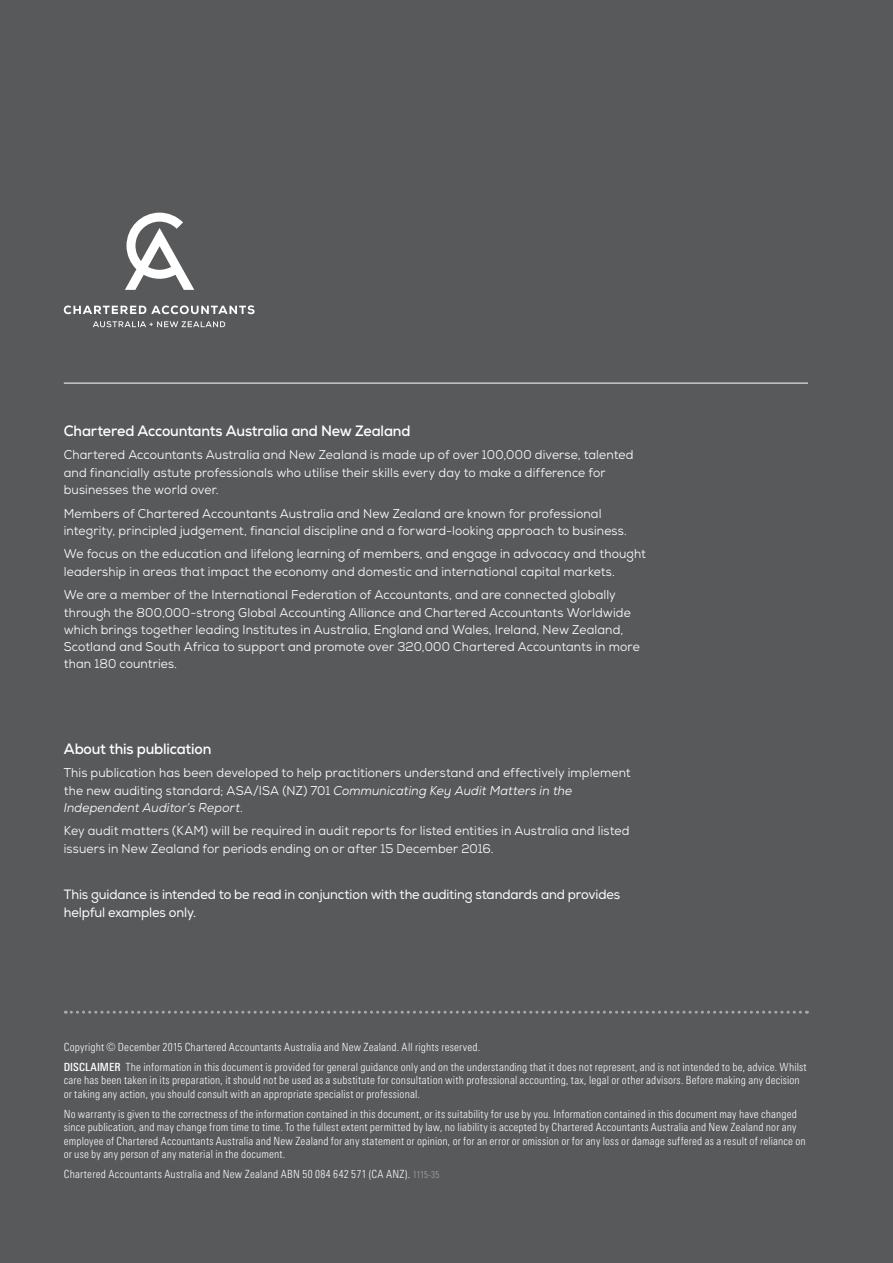
<style>
.page{position:relative;width:893px;height:1263px;background:#58595b}
.page>*{position:absolute;margin:0;border:0;box-sizing:border-box;transform-origin:0 0}
.t1{font:700 15px "Nexa";letter-spacing:-.01em;color:#fff;scale:.95 1}
.t2{font:13.5px/18px "Nexa";letter-spacing:-.01em;color:#fff;scale:.95 1}
.t3{font:12.75px/17.2px "Nexa";letter-spacing:.01em;color:#fff;scale:.95 1}
.t4{font:300 condensed 11.25px/13.5px "Linotype Univers";letter-spacing:.015em;color:#fff}
.s1{font-style:italic}
.s2{font-weight:500}
.s3{font-size:9.75px;color:#a7a9ac}
</style>
<div class="page">
<svg style="left:125px;top:213px;width:69px;height:77px"></svg>
<svg style="left:64px;top:305px;width:191px;height:9px"></svg>
<svg style="left:93px;top:321px;width:132px;height:6px"></svg>
<hr style="left:64px;top:383px;width:744px;height:1px;background:#fff">
<svg style="left:65px;top:1011px;width:742px;height:3px"></svg>
<p class="t1" style="left:64px;top:421px;width:366px">Chartered Accountants Australia and New Zealand</p>
<p class="t3" style="left:64px;top:446px;width:601px">Chartered Accountants Australia and New Zealand is made up of over 100,000 diverse, talented and financially astute professionals who utilise their skills every day to make a difference for businesses the world over.</p>
<p class="t3" style="left:64px;top:504px;width:594px">Members of Chartered Accountants Australia and New Zealand are known for professional integrity, principled judgement, financial discipline and a forward-looking approach to business.</p>
<p class="t3" style="left:64px;top:545px;width:614px">We focus on the education and lifelong learning of members, and engage in advocacy and thought leadership in areas that impact the economy and domestic and international capital markets.</p>
<p class="t3" style="left:64px;top:586px;width:608px">We are a member of the International Federation of Accountants, and are connected globally through the 800,000-strong Global Accounting Alliance and Chartered Accountants Worldwide which brings together leading Institutes in Australia, England and Wales, Ireland, New Zealand, Scotland and South Africa to support and promote over 320,000 Chartered Accountants in more than 180 countries.</p>
<p class="t1" style="left:64px;top:739px;width:157px">About this publication</p>
<p class="t3" style="left:64px;top:764px;width:598px">This publication has been developed to help practitioners understand and effectively implement the new auditing standard; ASA/ISA (NZ) 701 <span class="s1">Communicating Key Audit Matters in the<br>Independent Auditor’s Report</span>.</p>
<p class="t3" style="left:64px;top:822px;width:597px">Key audit matters (KAM) will be required in audit reports for listed entities in Australia and listed issuers in New Zealand for periods ending on or after 15 December 2016.</p>
<p class="t2" style="left:64px;top:886px;width:587px">This guidance is intended to be read in conjunction with the auditing standards and provides helpful examples only.</p>
<p class="t4" style="left:64px;top:1037px;width:744px;line-height:20px">Copyright © December 2015 Chartered Accountants Australia and New Zealand. All rights reserved.<br><span class="s2">DISCLAIMER</span> The information in this document is provided for general guidance only and on the understanding that it does not represent, and is not intended to be, advice. Whilst</p>
<p class="t4" style="left:64px;top:1073px;width:737px">care has been taken in its preparation, it should not be used as a substitute for consultation with professional accounting, tax, legal or other advisors. Before making any decision or taking any action, you should consult with an appropriate specialist or professional.</p>
<p class="t4" style="left:64px;top:1107px;width:743px">No warranty is given to the correctness of the information contained in this document, or its suitability for use by you. Information contained in this document may have changed since publication, and may change from time to time. To the fullest extent permitted by law, no liability is accepted by Chartered Accountants Australia and New Zealand nor any employee of Chartered Accountants Australia and New Zealand for any statement or opinion, or for an error or omission or for any loss or damage suffered as a result of reliance on or use by any person of any material in the document.</p>
<p class="t4" style="left:64px;top:1167px;width:377px">Chartered Accountants Australia and New Zealand ABN 50 084 642 571 (CA ANZ). <span class="s3">1115-35</span></p>
</div>
